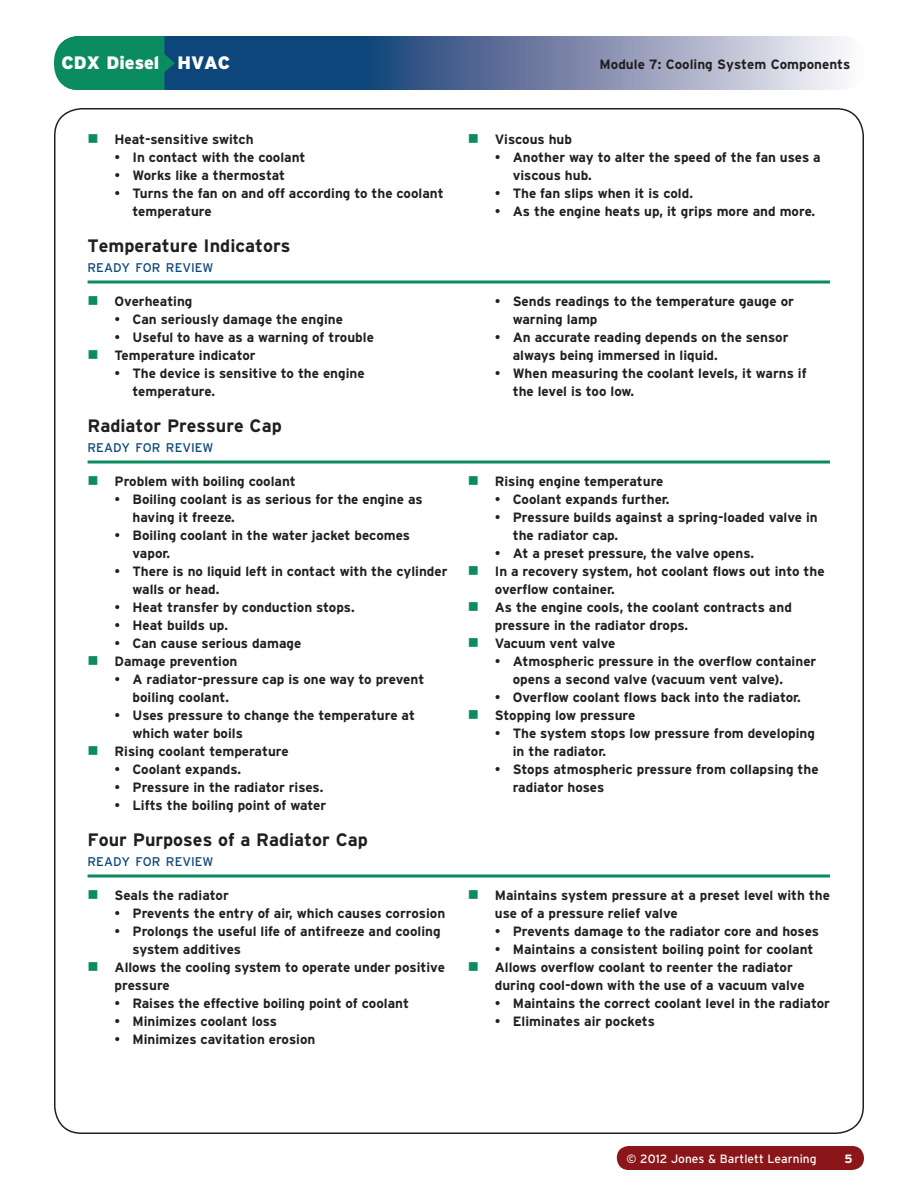
<style>
.page{position:relative;width:918px;height:1188px;background:#fff}
.page>*{position:absolute;margin:0;border:0;box-sizing:border-box;transform-origin:0 0}
.t1{font:700 18px "Interstate";color:#231f20}
.t2{font:900 18px "Interstate";color:#fff}
.t3{font:700 13.5px/18px "Interstate";color:#231f20}
.t4{font:12.6px "Interstate";color:#0d467a}
.t5{font:12px "Interstate";color:#fff}
.t6{font:700 12px "Interstate";color:#fff}
.s1{font-weight:400}
</style>
<div class="page">
<div style="left:617px;top:1146px;width:247px;height:24px;background:#8a1619;border-radius:12px"></div>
<svg style="left:56px;top:36px;width:810px;height:54px;background:#6982a6"></svg>
<svg style="left:54px;top:35px;width:121px;height:55px;background:#178c6a"></svg>
<svg style="left:88px;top:280px;width:742px;height:4px;background:#47a787"></svg>
<svg style="left:88px;top:460px;width:742px;height:4px;background:#47a787"></svg>
<svg style="left:88px;top:874px;width:742px;height:4px;background:#47a787"></svg>
<h1 class="t2" style="left:62px;top:53px;width:170px">CDX Diesel HVAC</h1>
<p class="t3" style="left:600px;top:56px;width:252px">Module 7: Cooling System Components</p>
<p class="t3" style="left:115px;top:130px;width:141px">Heat-sensitive switch</p>
<p class="t3" style="left:115px;top:148px;width:192px"><span class="s1">•</span> In contact with the coolant</p>
<p class="t3" style="left:115px;top:166px;width:172px"><span class="s1">•</span> Works like a thermostat</p>
<p class="t3" style="left:133px;top:184px;width:313px;text-indent:-18px"><span class="s1">•</span> Turns the fan on and off according to the coolant temperature</p>
<h1 class="t1" style="left:88px;top:235px;width:204px">Temperature Indicators</h1>
<p class="t4" style="left:88px;top:259px;width:127px">READY FOR REVIEW</p>
<p class="t3" style="left:115px;top:292px;width:80px">Overheating</p>
<p class="t3" style="left:115px;top:310px;width:230px"><span class="s1">•</span> Can seriously damage the engine</p>
<p class="t3" style="left:115px;top:328px;width:261px"><span class="s1">•</span> Useful to have as a warning of trouble<br>Temperature indicator</p>
<p class="t3" style="left:133px;top:364px;width:234px;text-indent:-18px"><span class="s1">•</span> The device is sensitive to the engine temperature.</p>
<h1 class="t1" style="left:88px;top:415px;width:196px">Radiator Pressure Cap</h1>
<p class="t4" style="left:88px;top:439px;width:127px">READY FOR REVIEW</p>
<p class="t3" style="left:115px;top:472px;width:183px">Problem with boiling coolant</p>
<p class="t3" style="left:133px;top:490px;width:292px;text-indent:-18px"><span class="s1">•</span> Boiling coolant is as serious for the engine as having it freeze.</p>
<p class="t3" style="left:133px;top:526px;width:279px;text-indent:-18px"><span class="s1">•</span> Boiling coolant in the water jacket becomes vapor.</p>
<p class="t3" style="left:133px;top:562px;width:316px;text-indent:-18px"><span class="s1">•</span> There is no liquid left in contact with the cylinder walls or head.</p>
<p class="t3" style="left:115px;top:598px;width:242px"><span class="s1">•</span> Heat transfer by conduction stops.</p>
<p class="t3" style="left:115px;top:616px;width:115px"><span class="s1">•</span> Heat builds up.</p>
<p class="t3" style="left:115px;top:634px;width:188px"><span class="s1">•</span> Can cause serious damage<br>Damage prevention</p>
<p class="t3" style="left:133px;top:670px;width:293px;text-indent:-18px"><span class="s1">•</span> A radiator-pressure cap is one way to prevent boiling coolant.</p>
<p class="t3" style="left:115px;top:706px;width:302px"><span class="s1">•</span> Uses pressure to change the temperature at</p>
<p class="t3" style="left:133px;top:724px;width:112px">which water boils</p>
<p class="t3" style="left:115px;top:742px;width:176px">Rising coolant temperature</p>
<p class="t3" style="left:115px;top:760px;width:128px"><span class="s1">•</span> Coolant expands.</p>
<p class="t3" style="left:115px;top:778px;width:210px"><span class="s1">•</span> Pressure in the radiator rises.</p>
<p class="t3" style="left:115px;top:796px;width:213px"><span class="s1">•</span> Lifts the boiling point of water</p>
<h1 class="t1" style="left:88px;top:829px;width:282px">Four Purposes of a Radiator Cap</h1>
<p class="t4" style="left:88px;top:853px;width:127px">READY FOR REVIEW</p>
<p class="t3" style="left:115px;top:886px;width:116px">Seals the radiator</p>
<p class="t3" style="left:115px;top:904px;width:332px"><span class="s1">•</span> Prevents the entry of air, which causes corrosion</p>
<p class="t3" style="left:115px;top:922px;width:328px"><span class="s1">•</span> Prolongs the useful life of antifreeze and cooling</p>
<p class="t3" style="left:133px;top:940px;width:110px">system additives</p>
<p class="t3" style="left:115px;top:958px;width:332px">Allows the cooling system to operate under positive</p>
<p class="t3" style="left:115px;top:976px;width:57px">pressure</p>
<p class="t3" style="left:115px;top:994px;width:296px"><span class="s1">•</span> Raises the effective boiling point of coolant</p>
<p class="t3" style="left:115px;top:1012px;width:164px"><span class="s1">•</span> Minimizes coolant loss</p>
<p class="t3" style="left:115px;top:1030px;width:202px"><span class="s1">•</span> Minimizes cavitation erosion</p>
<p class="t3" style="left:495px;top:130px;width:79px">Viscous hub</p>
<p class="t3" style="left:513px;top:148px;width:309px;text-indent:-18px"><span class="s1">•</span> Another way to alter the speed of the fan uses a viscous hub.</p>
<p class="t3" style="left:495px;top:184px;width:200px"><span class="s1">•</span> The fan slips when it is cold.</p>
<p class="t3" style="left:495px;top:202px;width:322px"><span class="s1">•</span> As the engine heats up, it grips more and more.</p>
<p class="t3" style="left:513px;top:292px;width:283px;text-indent:-18px"><span class="s1">•</span> Sends readings to the temperature gauge or warning lamp</p>
<p class="t3" style="left:513px;top:328px;width:277px;text-indent:-18px"><span class="s1">•</span> An accurate reading depends on the sensor always being immersed in liquid.</p>
<p class="t3" style="left:513px;top:364px;width:295px;text-indent:-18px"><span class="s1">•</span> When measuring the coolant levels, it warns if the level is too low.</p>
<p class="t3" style="left:495px;top:472px;width:170px">Rising engine temperature</p>
<p class="t3" style="left:495px;top:490px;width:176px"><span class="s1">•</span> Coolant expands further.</p>
<p class="t3" style="left:513px;top:508px;width:306px;text-indent:-18px"><span class="s1">•</span> Pressure builds against a spring-loaded valve in the radiator cap.</p>
<p class="t3" style="left:495px;top:544px;width:331px"><span class="s1">•</span> At a preset pressure, the valve opens.<br>In a recovery system, hot coolant flows out into the overflow container.<br>As the engine cools, the coolant contracts and pressure in the radiator drops.<br>Vacuum vent valve</p>
<p class="t3" style="left:513px;top:652px;width:305px;text-indent:-18px"><span class="s1">•</span> Atmospheric pressure in the overflow container opens a second valve (vacuum vent valve).</p>
<p class="t3" style="left:495px;top:688px;width:308px"><span class="s1">•</span> Overflow coolant flows back into the radiator.<br>Stopping low pressure</p>
<p class="t3" style="left:513px;top:724px;width:304px;text-indent:-18px"><span class="s1">•</span> The system stops low pressure from developing in the radiator.</p>
<p class="t3" style="left:513px;top:760px;width:307px;text-indent:-18px"><span class="s1">•</span> Stops atmospheric pressure from collapsing the radiator hoses</p>
<p class="t3" style="left:495px;top:886px;width:337px">Maintains system pressure at a preset level with the use of a pressure relief valve</p>
<p class="t3" style="left:495px;top:922px;width:326px"><span class="s1">•</span> Prevents damage to the radiator core and hoses</p>
<p class="t3" style="left:495px;top:940px;width:320px"><span class="s1">•</span> Maintains a consistent boiling point for coolant<br>Allows overflow coolant to reenter the radiator during cool-down with the use of a vacuum valve</p>
<p class="t3" style="left:495px;top:994px;width:337px"><span class="s1">•</span> Maintains the correct coolant level in the radiator</p>
<p class="t3" style="left:495px;top:1012px;width:162px"><span class="s1">•</span> Eliminates air pockets</p>
<p class="t5" style="left:627px;top:1151px;width:191px">© 2012 Jones &amp; Bartlett Learning</p>
<p class="t6" style="left:845px;top:1151px;width:10px">5</p>
</div>
